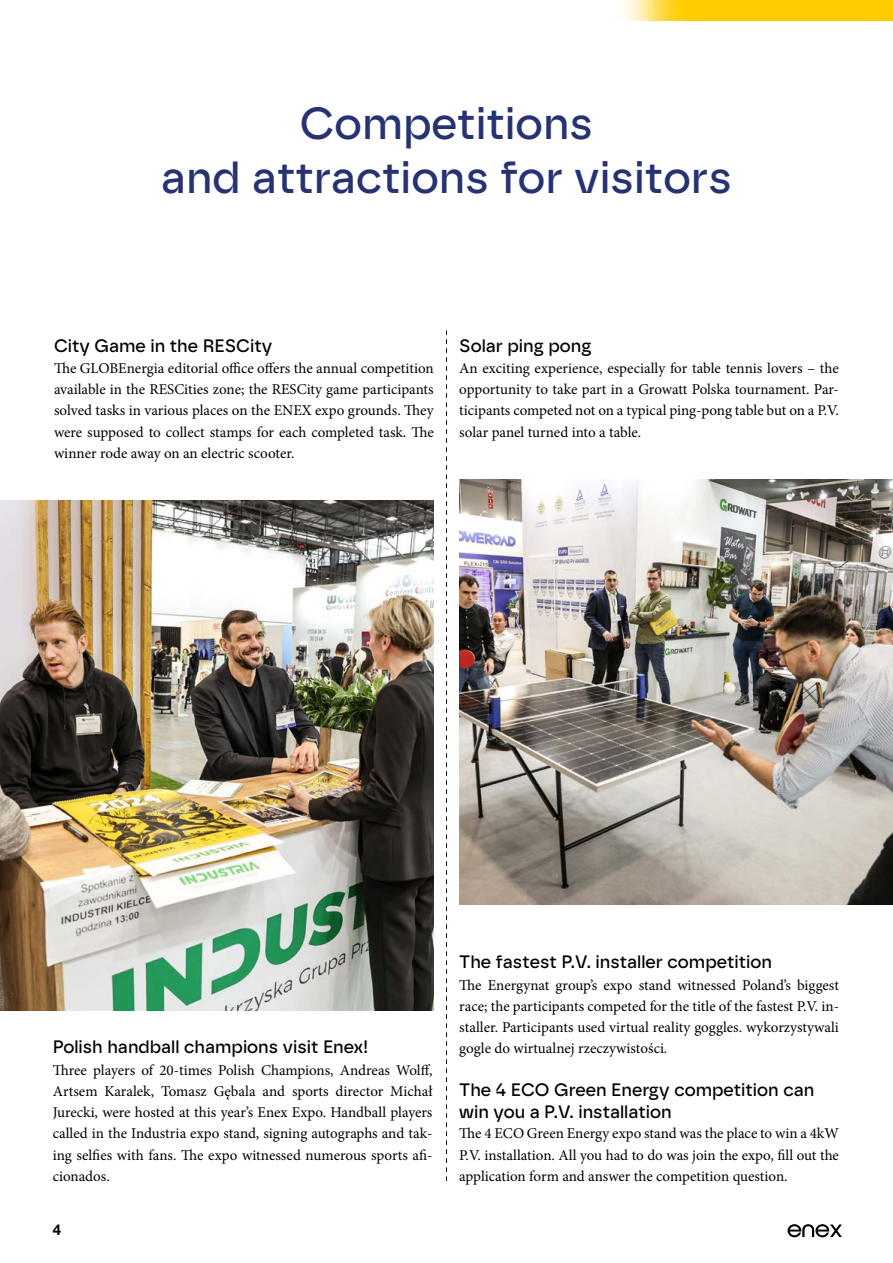
<style>
.page{position:relative;width:893px;height:1263px;background:#fff}
.page>*{position:absolute;margin:0;border:0;box-sizing:border-box;transform-origin:0 0}
.t1{font:500 45px/54px "Safiro";color:#263272;text-align:center}
.t2{font:500 18px/21.6px "Safiro";color:#000}
.t3{font:15px/21.3px "Minion Pro";color:#000;text-align:justify}
.t4{font:700 15px "Helvetica Neue LT Pro";color:#000}
</style>
<div class="page">
<img style="left:459px;top:479px;width:434px;height:425px">
<img style="left:0;top:500px;width:434px;height:511px">
<svg style="left:787px;top:1224px;width:55px;height:13px"></svg>
<img style="left:623px;top:0;width:270px;height:21px">
<svg style="left:446px;top:330px;width:1px;height:851px"></svg>
<h1 class="t1" style="left:161px;top:97px;width:573px">Competitions<br>and attractions for visitors</h1>
<p class="t2" style="left:54px;top:335px;width:220px">City Game in the RESCity</p>
<p class="t3" style="left:54px;top:358px;width:381px">The GLOBEnergia editorial office offers the annual competition available in the RESCities zone; the RESCity game participants solved tasks in various places on the ENEX expo grounds. They were supposed to collect stamps for each completed task. The winner rode away on an electric scooter.</p>
<p class="t2" style="left:459px;top:335px;width:134px">Solar ping pong</p>
<p class="t3" style="left:459px;top:358px;width:381px">An exciting experience, especially for table tennis lovers – the opportunity to take part in a Growatt Polska tournament. Par&shy;ticipants competed not on a typical ping-pong table but on a P.V. solar panel turned into a table.</p>
<p class="t2" style="left:53px;top:1036px;width:317px">Polish handball champions visit Enex!</p>
<p class="t3" style="left:53px;top:1059px;width:381px">Three players of 20-times Polish Champions, Andreas Wolff, Artsem Karalek, Tomasz Gębala and sports director Michał Jurecki, were hosted at this year’s Enex Expo. Handball players called in the Industria expo stand, signing autographs and tak&shy;ing selfies with fans. The expo witnessed numerous sports afi&shy;cionados.</p>
<p class="t4" style="left:53px;top:1220px;width:10px">4</p>
<p class="t2" style="left:459px;top:951px;width:314px">The fastest P.V. installer competition</p>
<p class="t3" style="left:459px;top:974px;width:381px">The Energynat group’s expo stand witnessed Poland’s biggest race; the participants competed for the title of the fastest P.V. in&shy;staller. Participants used virtual reality goggles. wykorzystywali gogle do wirtualnej rzeczywistości.</p>
<p class="t2" style="left:459px;top:1079px;width:357px">The 4 ECO Green Energy competition can win you a P.V. installation</p>
<p class="t3" style="left:459px;top:1123px;width:381px">The 4 ECO Green Energy expo stand was the place to win a 4kW P.V. installation. All you had to do was join the expo, fill out the application form and answer the competition question.</p>
</div>
